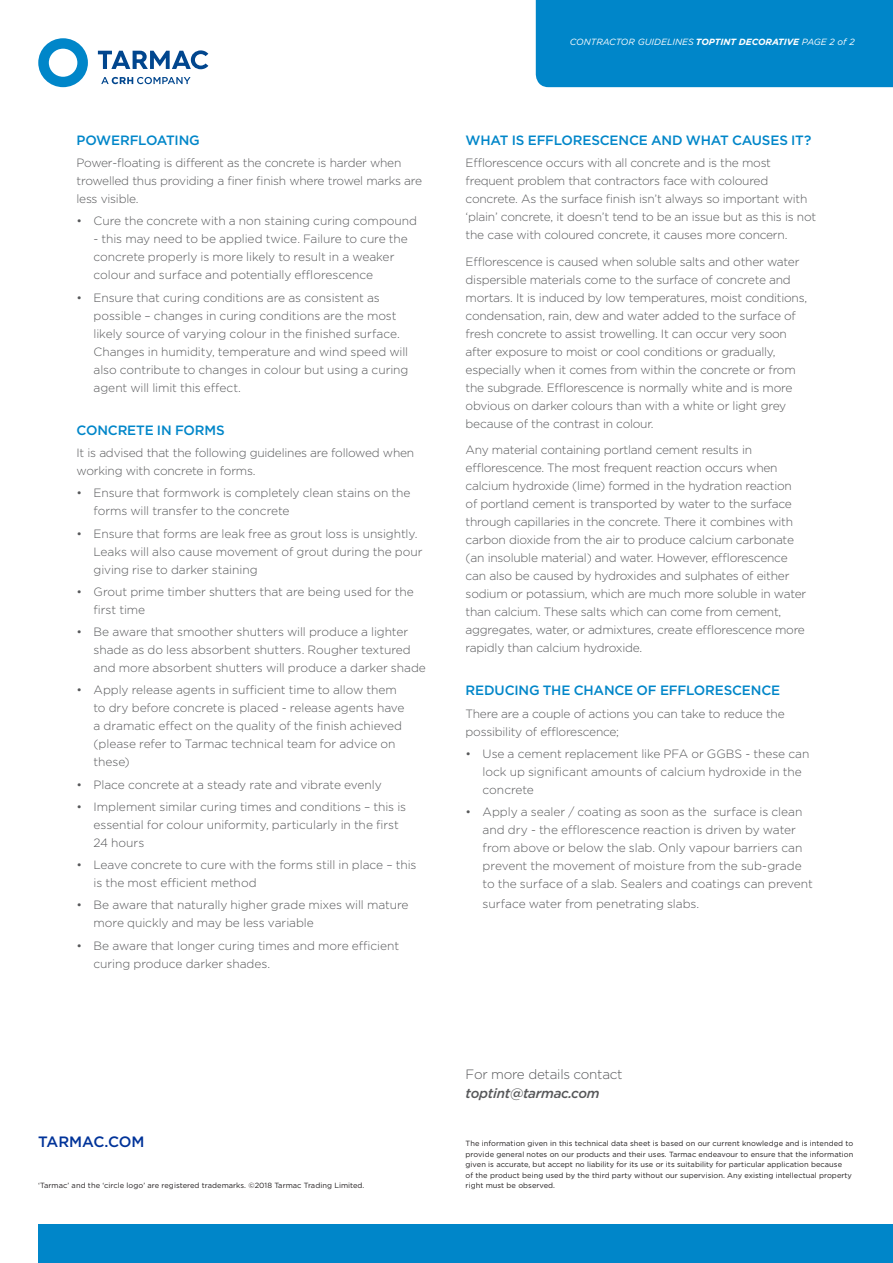
<style>
.page{position:relative;width:893px;height:1263px;background:#fff}
.page>*{position:absolute;margin:0;border:0;box-sizing:border-box;transform-origin:0 0}
.t1{font:500 15px "Gotham";color:#039}
.subheader{font:500 13.5px "Gotham";letter-spacing:-.015em;color:#0086c9}
.t2{font:300 13.5px "Gotham";letter-spacing:-.02em;color:#57585a}
.t3{font:italic 500 13.5px "Gotham";letter-spacing:-.02em;color:#57585a}
.body_copy_bullets{font:300 12px/18px "Gotham";letter-spacing:-.005em;color:#57585a}
.body_copy{font:300 12px/18px "Gotham";letter-spacing:-.02em;color:#57585a}
.t4{font:italic 9px "Gotham";color:#fff}
.t5{font:7.5px/10.5px "Gotham";letter-spacing:.005em;color:#231f20}
.s1{font-weight:700}
</style>
<div class="page">
<div style="left:38px;top:1225px;width:855px;height:38px;background:#0086c9"></div>
<svg style="left:101px;top:77px;width:90px;height:7px"></svg>
<svg style="left:98px;top:50px;width:110px;height:19px"></svg>
<svg style="left:38px;top:38px;width:50px;height:49px"></svg>
<div style="left:536px;top:0;width:357px;height:87px;background:#0086c9"></div>
<p class="subheader" style="left:77px;top:131px;width:125px">POWERFLOATING</p>
<p class="body_copy" style="left:77px;top:153px;width:347px">Power-floating is different as the concrete is harder when trowelled thus providing a finer finish where trowel marks are less visible.</p>
<p class="body_copy_bullets" style="left:77px;top:212px;width:342px">• Cure the concrete with a non staining curing compound</p>
<p class="body_copy_bullets" style="left:94px;top:230px;width:316px">- this may need to be applied twice. Failure to cure the concrete properly is more likely to result in a weaker colour and surface and potentially efflorescence</p>
<p class="body_copy_bullets" style="left:94px;top:288px;width:316px;text-indent:-17px">• Ensure that curing conditions are as consistent as possible – changes in curing conditions are the most likely source of varying colour in the finished surface.<br>Changes in humidity, temperature and wind speed will also contribute to changes in colour but using a curing agent will limit this effect.</p>
<p class="subheader" style="left:77px;top:421px;width:150px">CONCRETE IN FORMS</p>
<p class="body_copy" style="left:77px;top:443px;width:339px">It is advised that the following guidelines are followed when working with concrete in forms.</p>
<p class="body_copy_bullets" style="left:94px;top:484px;width:318px;text-indent:-17px">• Ensure that formwork is completely clean stains on the forms will transfer to the concrete</p>
<p class="body_copy_bullets" style="left:94px;top:524px;width:331px;text-indent:-17px">• Ensure that forms are leak free as grout loss is unsightly.<br>Leaks will also cause movement of grout during the pour giving rise to darker staining</p>
<p class="body_copy_bullets" style="left:94px;top:582px;width:322px;text-indent:-17px">• Grout prime timber shutters that are being used for the first time</p>
<p class="body_copy_bullets" style="left:94px;top:622px;width:334px;text-indent:-17px">• Be aware that smoother shutters will produce a lighter shade as do less absorbent shutters. Rougher textured and more absorbent shutters will produce a darker shade</p>
<p class="body_copy_bullets" style="left:94px;top:681px;width:312px;text-indent:-17px">• Apply release agents in sufficient time to allow them to dry before concrete is placed - release agents have a dramatic effect on the quality of the finish achieved (please refer to Tarmac technical team for advice on these)</p>
<p class="body_copy_bullets" style="left:77px;top:775px;width:307px">• Place concrete at a steady rate and vibrate evenly</p>
<p class="body_copy_bullets" style="left:94px;top:797px;width:314px;text-indent:-17px">• Implement similar curing times and conditions – this is essential for colour uniformity, particularly in the first<br>24 hours</p>
<p class="body_copy_bullets" style="left:94px;top:855px;width:325px;text-indent:-17px">• Leave concrete to cure with the forms still in place – this is the most efficient method</p>
<p class="body_copy_bullets" style="left:94px;top:896px;width:317px;text-indent:-17px">• Be aware that naturally higher grade mixes will mature more quickly and may be less variable</p>
<p class="body_copy_bullets" style="left:94px;top:936px;width:307px;text-indent:-17px">• Be aware that longer curing times and more efficient curing produce darker shades.</p>
<p class="t1" style="left:38px;top:1132px;width:108px">TARMAC.COM</p>
<p class="t5" style="left:38px;top:1180px;width:328px">‘Tarmac’ and the ‘circle logo’ are registered trademarks. ©2018 Tarmac Trading Limited.</p>
<p class="t4" style="left:570px;top:37px;width:286px">CONTRACTOR GUIDELINES <span class="s1">TOPTINT DECORATIVE</span> PAGE 2 of 2</p>
<p class="subheader" style="left:466px;top:131px;width:347px">WHAT IS EFFLORESCENCE AND WHAT CAUSES IT?</p>
<p class="body_copy" style="left:466px;top:153px;width:352px">Efflorescence occurs with all concrete and is the most frequent problem that contractors face with coloured concrete. As the surface finish isn’t always so important with ‘plain’ concrete, it doesn’t tend to be an issue but as this is not the case with coloured concrete, it causes more concern.</p>
<p class="body_copy" style="left:466px;top:252px;width:343px">Efflorescence is caused when soluble salts and other water dispersible materials come to the surface of concrete and mortars. It is induced by low temperatures, moist conditions, condensation, rain, dew and water added to the surface of fresh concrete to assist trowelling. It can occur very soon after exposure to moist or cool conditions or gradually, especially when it comes from within the concrete or from the subgrade. Efflorescence is normally white and is more obvious on darker colours than with a white or light grey because of the contrast in colour.</p>
<p class="body_copy" style="left:466px;top:440px;width:342px">Any material containing portland cement results in efflorescence. The most frequent reaction occurs when calcium hydroxide (lime) formed in the hydration reaction of portland cement is transported by water to the surface through capillaries in the concrete. There it combines with carbon dioxide from the air to produce calcium carbonate (an insoluble material) and water. However, efflorescence can also be caused by hydroxides and sulphates of either sodium or potassium, which are much more soluble in water than calcium. These salts which can come from cement, aggregates, water, or admixtures, create efflorescence more rapidly than calcium hydroxide.</p>
<p class="subheader" style="left:466px;top:682px;width:316px">REDUCING THE CHANCE OF EFFLORESCENCE</p>
<p class="body_copy" style="left:466px;top:704px;width:321px">There are a couple of actions you can take to reduce the possibility of efflorescence;</p>
<p class="body_copy_bullets" style="left:483px;top:744px;width:328px;text-indent:-17px">• Use a cement replacement like PFA or GGBS - these can lock up significant amounts of calcium hydroxide in the concrete</p>
<p class="body_copy_bullets" style="left:483px;top:802px;width:332px;text-indent:-17px">• Apply a sealer / coating as soon as the surface is clean and dry - the efflorescence reaction is driven by water from above or below the slab. Only vapour barriers can prevent the movement of moisture from the sub-grade to the surface of a slab. Sealers and coatings can prevent</p>
<p class="body_copy_bullets" style="left:483px;top:894px;width:218px">surface water from penetrating slabs.</p>
<p class="t2" style="left:466px;top:1065px;width:159px">For more details contact</p>
<p class="t3" style="left:466px;top:1084px;width:136px">toptint@tarmac.com</p>
<p class="t5" style="left:466px;top:1138px;width:389px">The information given in this technical data sheet is based on our current knowledge and is intended to provide general notes on our products and their uses. Tarmac endeavour to ensure that the information given is accurate, but accept no liability for its use or its suitability for particular application because<br>of the product being used by the third party without our supervision. Any existing intellectual property right must be observed.</p>
</div>
